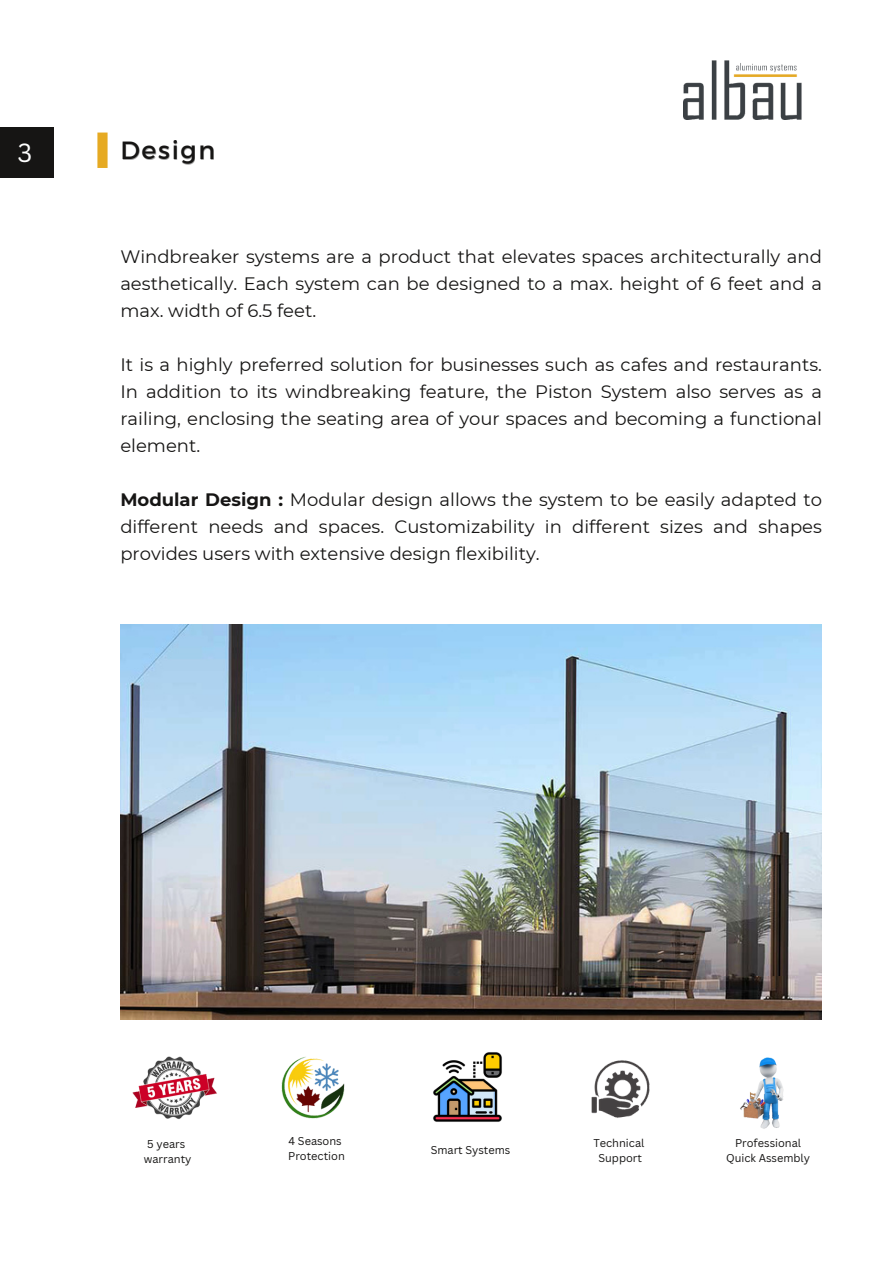
<style>
.page{position:relative;width:893px;height:1264px;background:#fff}
.page>*{position:absolute;margin:0;border:0;box-sizing:border-box;transform-origin:0 0}
.t1{font:25.5px "Canva Sans";color:#fff}
.t2{font:25.35px "Kief Montaser Regular";letter-spacing:.065em;color:#161514}
.t3{font:18px/27px "Montserrat";color:#161514;text-align:justify}
.t4{font:11.1px "Canva Sans";color:#161514}
.s1{color:rgb(22 21 20/.4)}
.s2{font-weight:700}
</style>
<div class="page">
<img style="left:683px;top:60px;width:119px;height:60px">
<div style="left:97px;top:132px;width:11px;height:36px;background:#e6aa23"></div>
<div style="left:0;top:127px;width:54px;height:50px;background:#161514"></div>
<img style="left:120px;top:624px;width:701px;height:395px">
<img style="left:433px;top:1052px;width:69px;height:70px">
<img style="left:132px;top:1056px;width:85px;height:63px">
<img style="left:281px;top:1056px;width:64px;height:63px">
<img style="left:740px;top:1057px;width:44px;height:72px">
<img style="left:591px;top:1060px;width:59px;height:58px">
<p class="t1" style="left:18px;top:135px;width:16px">3</p>
<h2 class="t2" style="left:120px;top:135px;width:96px">Des<span class="s1">i</span>gn</h2>
<h2 class="t3" style="left:120px;top:242px;width:703px">Wi ndbreaker systems are a product that elevates spaces architecturally and aesthetically. Each system can be designed to a max. height of 6 feet and a max. width of 6.5 feet.</h2>
<h2 class="t3" style="left:120px;top:350px;width:703px">It is a highly preferred solution for busi nesses such as cafes and restaurants.<br>In addition to its wi ndbreaki ng feature, the Piston System also serves as a rai li ng, enclosi ng the seati ng area of your spaces and becomi ng a functional element.</h2>
<p class="t3" style="left:120px;top:485px;width:703px"><span class="s2">Modular Design :</span> Modular design allows the system to be easi ly adapted to different needs and spaces. Customizabi lity i n different sizes and shapes provides users with extensive design flexi bi lity.</p>
<p class="t4" style="left:147px;top:1136px;width:40px">5 years</p>
<p class="t4" style="left:144px;top:1151px;width:49px">warranty</p>
<p class="t4" style="left:288px;top:1133px;width:55px">4 Seasons</p>
<p class="t4" style="left:288px;top:1147px;width:58px">Protection</p>
<p class="t4" style="left:430px;top:1142px;width:81px">Smart Systems</p>
<p class="t4" style="left:593px;top:1135px;width:52px">Technical</p>
<p class="t4" style="left:598px;top:1149px;width:45px">Support</p>
<p class="t4" style="left:735px;top:1135px;width:68px">Professional</p>
<p class="t4" style="left:726px;top:1149px;width:86px">Quick Assembly</p>
</div>
